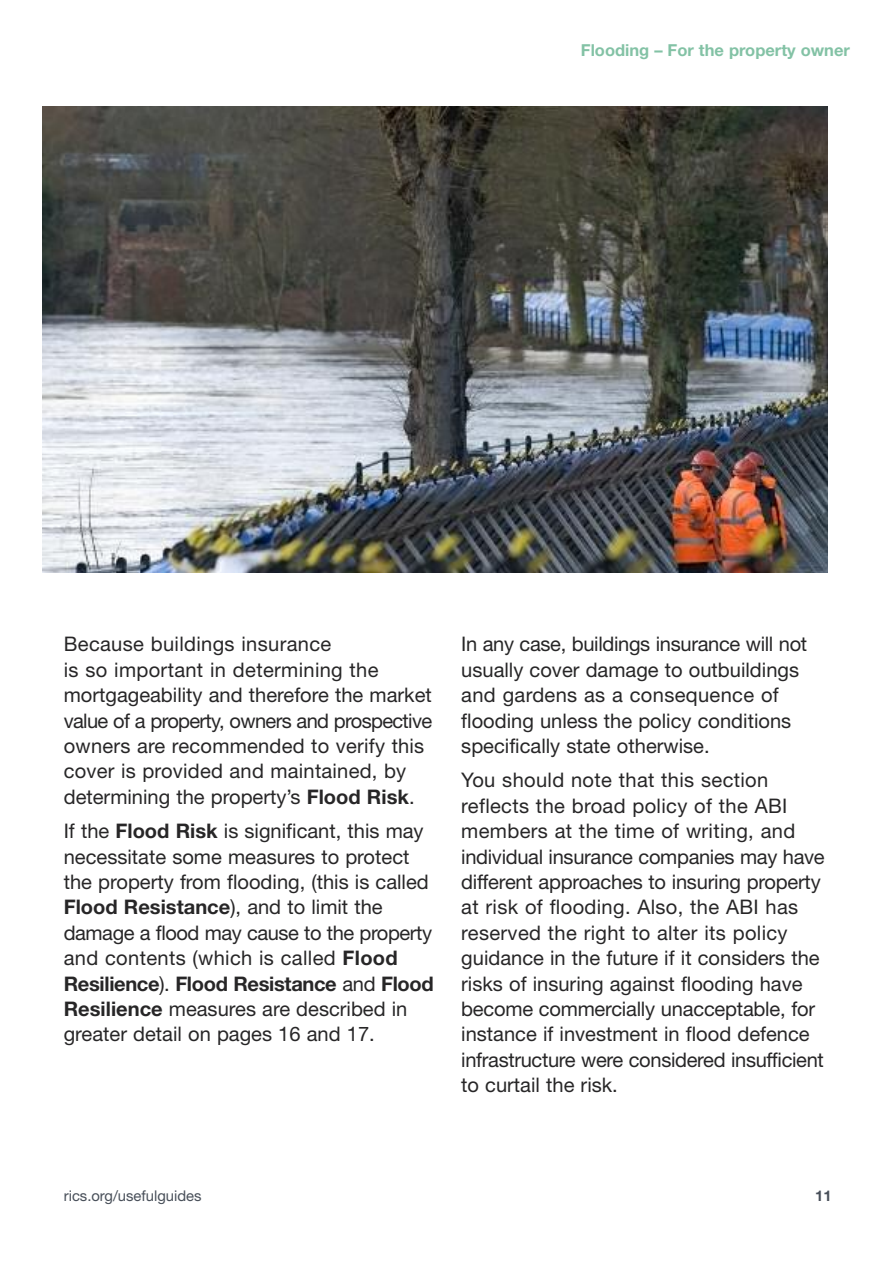
<style>
.page{position:relative;width:893px;height:1263px;background:#fff}
.page>*{position:absolute;margin:0;border:0;box-sizing:border-box;transform-origin:0 0}
.t1{font:20.1px/25.3px "Helvetica Neue LT";color:#272627}
.t2{font:700 16.5px "Helvetica Neue LT";color:#83c2a5}
.t3{font:14.85px "Helvetica Neue LT";color:#484f59}
.t4{font:700 14.85px "Helvetica Neue LT";color:#484f59}
.s1{font-weight:700}
</style>
<div class="page">
<img style="left:43px;top:106px;width:784px;height:466px">
<p class="t2" style="left:581px;top:44px;width:271px">Flooding – For the property owner</p>
<p class="t1" style="left:64px;top:634px;width:370px">Because buildings insurance<br>is so important in determining the mortgageability and therefore the market value of a property, owners and prospective owners are recommended to verify this cover is provided and maintained, by determining the property’s <span class="s1">Flood Risk</span>.</p>
<p class="t1" style="left:64px;top:820px;width:371px">If the <span class="s1">Flood Risk</span> is significant, this may necessitate some measures to protect the property from flooding, (this is called <span class="s1">Flood Resistance</span>), and to limit the damage a flood may cause to the property and contents (which is called <span class="s1">Flood Resilience</span>). <span class="s1">Flood Resistance</span> and <span class="s1">Flood Resilience</span> measures are described in greater detail on pages 16 and 17.</p>
<p class="t1" style="left:461px;top:634px;width:347px">In any case, buildings insurance will not usually cover damage to outbuildings and gardens as a consequence of flooding unless the policy conditions specifically state otherwise.</p>
<p class="t1" style="left:461px;top:770px;width:365px">You should note that this section reflects the broad policy of the ABI members at the time of writing, and individual insurance companies may have different approaches to insuring property at risk of flooding. Also, the ABI has reserved the right to alter its policy guidance in the future if it considers the risks of insuring against flooding have become commercially unacceptable, for instance if investment in flood defence infrastructure were considered insufficient to curtail the risk.</p>
<p class="t3" style="left:64px;top:1191px;width:139px">rics.org/usefulguides</p>
<p class="t4" style="left:815px;top:1191px;width:18px">11</p>
</div>
